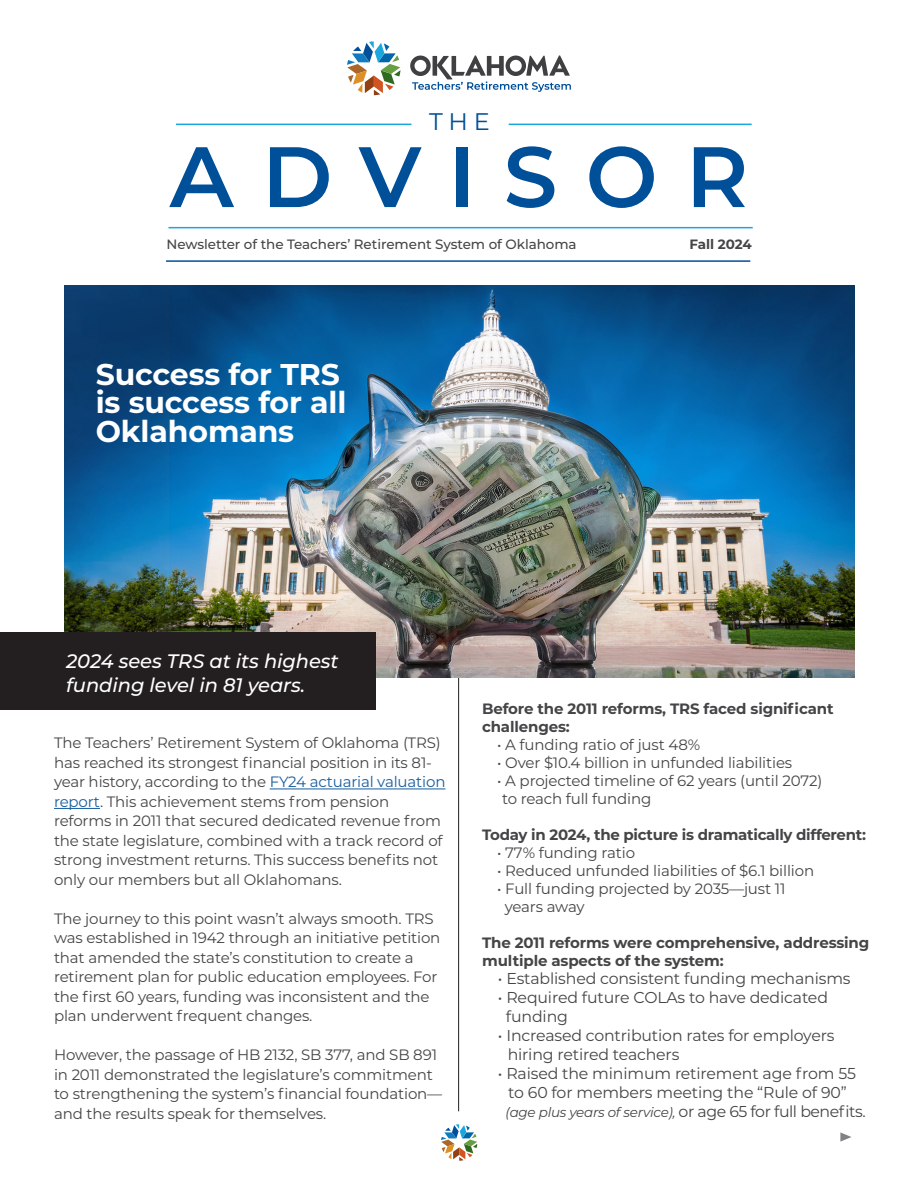
<style>
.page{position:relative;width:918px;height:1188px;background:#fff}
.page>*{position:absolute;margin:0;border:0;box-sizing:border-box;transform-origin:0 0}
.t1{font:600 85.5px "Montserrat";letter-spacing:.33em;color:#004f99}
.t2{font:700 30px/28.5px "Montserrat";letter-spacing:-.005em;color:#fff}
.t3{font:24px "Montserrat";color:#004f99}
.t4{font:italic 500 19.5px/23.4px "Montserrat";letter-spacing:-.005em;color:#fff}
.t5{font:15.75px "Montserrat";letter-spacing:-.01em;color:#454547}
.t6{font:15px/19.5px "Montserrat";letter-spacing:-.01em;color:#454547}
.t7{font:700 15px/18px "Montserrat";letter-spacing:-.01em;color:#454547}
.t8{font:500 13.5px "Montserrat";letter-spacing:-.005em;color:#454547}
.t9{font:italic 13.5px "Montserrat";letter-spacing:-.02em;color:#454547}
.t10{font:700 13.5px "Montserrat";letter-spacing:-.01em;color:#454547}
.s1{color:#175d9e}
.s2{font-style:normal;font-size:15.75px}
</style>
<div class="page">
<hr style="left:458px;top:312px;width:1px;height:799px;background:#231f20">
<img style="left:64px;top:285px;width:790px;height:392px">
<hr style="left:166px;top:260px;width:584px;height:2px;background:#004f99">
<hr style="left:176px;top:124px;width:235px;height:1px;background:#1ca6de">
<hr style="left:168px;top:227px;width:585px;height:1px;background:#1ca6de">
<hr style="left:509px;top:124px;width:243px;height:1px;background:#1ca6de">
<svg style="left:347px;top:41px;width:53px;height:54px"></svg>
<svg style="left:410px;top:55px;width:161px;height:37px"></svg>
<hr style="left:270px;top:789px;width:176px;height:1px;background:#175d9e">
<hr style="left:54px;top:808px;width:46px;height:1px;background:#175d9e">
<div style="left:0;top:632px;width:375px;height:78px;background:#231f20"></div>
<svg style="left:840px;top:1132px;width:11px;height:10px"></svg>
<svg style="left:441px;top:1124px;width:36px;height:37px"></svg>
<p class="t3" style="left:429px;top:105px;width:62px">THE</p>
<p class="t1" style="left:170px;top:116px;width:580px">ADVISOR</p>
<p class="t8" style="left:167px;top:234px;width:412px">Newsletter of the Teachers’ Retirement System of Oklahoma</p>
<p class="t10" style="left:690px;top:234px;width:64px">Fall 2024</p>
<p class="t2" style="left:96px;top:358px;width:252px">Success for TRS is success for all<br>Oklahomans</p>
<p class="t4" style="left:66px;top:649px;width:274px">2024 sees TRS at its highest funding level in 81 years.</p>
<p class="t6" style="left:54px;top:733px;width:393px">The Teachers’ Retirement System of Oklahoma (TRS) has reached its strongest financial position in its 81- year history, according to the <span class="s1">FY24 actuarial valuation report</span>. This achievement stems from pension reforms in 2011 that secured dedicated revenue from the state legislature, combined with a track record of strong investment returns. This success benefits not only our members but all Oklahomans.</p>
<p class="t6" style="left:54px;top:908px;width:388px">The journey to this point wasn’t always smooth. TRS was established in 1942 through an initiative petition that amended the state’s constitution to create a retirement plan for public education employees. For the first 60 years, funding was inconsistent and the plan underwent frequent changes.</p>
<p class="t6" style="left:54px;top:1045px;width:390px">However, the passage of HB 2132, SB 377, and SB 891 in 2011 demonstrated the legislature’s commitment to strengthening the system’s financial foundation— and the results speak for themselves.</p>
<p class="t7" style="left:482px;top:698px;width:353px">Before the 2011 reforms, TRS faced significant challenges:</p>
<p class="t6" style="left:497px;top:734px;width:204px">• A funding ratio of just 48%</p>
<p class="t6" style="left:497px;top:752px;width:297px">• Over $10.4 billion in unfunded liabilities</p>
<p class="t6" style="left:497px;top:770px;width:327px">• A projected timeline of 62 years (until 2072)</p>
<p class="t6" style="left:502px;top:788px;width:151px">to reach full funding</p>
<p class="t7" style="left:482px;top:824px;width:385px">Today in 2024, the picture is dramatically different:</p>
<p class="t6" style="left:497px;top:842px;width:139px">• 77% funding ratio</p>
<p class="t6" style="left:497px;top:860px;width:318px">• Reduced unfunded liabilities of $6.1 billion</p>
<p class="t6" style="left:497px;top:878px;width:290px">• Full funding projected by 2035—just 11</p>
<p class="t6" style="left:505px;top:896px;width:81px">years away</p>
<p class="t7" style="left:482px;top:932px;width:389px">The 2011 reforms were comprehensive, addressing multiple aspects of the system:</p>
<p class="t5" style="left:498px;top:968px;width:354px">• Established consistent funding mechanisms</p>
<p class="t5" style="left:498px;top:987px;width:332px">• Required future COLAs to have dedicated</p>
<p class="t5" style="left:506px;top:1006px;width:64px">funding</p>
<p class="t5" style="left:498px;top:1025px;width:338px">• Increased contribution rates for employers</p>
<p class="t5" style="left:508px;top:1044px;width:173px">hiring retired teachers</p>
<p class="t5" style="left:498px;top:1063px;width:359px">• Raised the minimum retirement age from 55</p>
<p class="t5" style="left:508px;top:1081px;width:340px">to 60 for members meeting the “Rule of 90”</p>
<p class="t9" style="left:506px;top:1103px;width:362px">(age plus years of service), <span class="s2">or age 65 for full benefits.</span></p>
</div>
